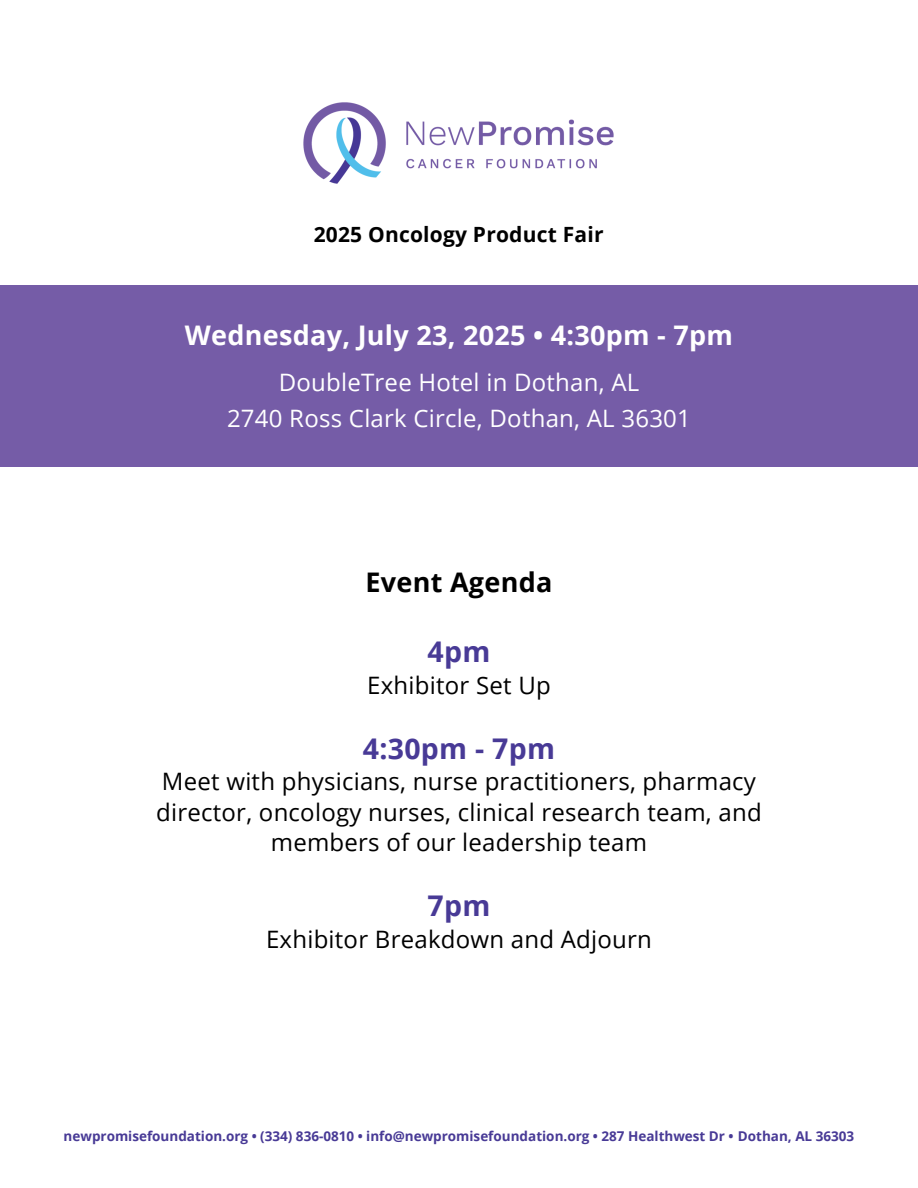
<style>
.page{position:relative;width:918px;height:1188px;background:#fff}
.page>*{position:absolute;margin:0;border:0;box-sizing:border-box;transform-origin:0 0}
.t1{font:700 28.5px "Open Sans";letter-spacing:.01em;color:#483a96}
.t2{font:700 27px "Open Sans";letter-spacing:.01em;color:#fff}
.t3{font:700 27px "Open Sans";letter-spacing:.01em;color:#000}
.t4{font:24px/30.3px "Open Sans";letter-spacing:.01em;color:#000;text-align:center}
.t5{font:24px/36px "Open Sans";letter-spacing:.01em;color:#fff;text-align:center}
.t6{font:700 21px "Open Sans";letter-spacing:.01em;color:#000}
.t7{font:700 13.5px "Open Sans";color:#483a96}
</style>
<div class="page">
<img style="left:303px;top:102px;width:311px;height:82px">
<div style="left:0;top:285px;width:918px;height:182px;background:#755ca7"></div>
<h2 class="t6" style="left:314px;top:219px;width:291px">2025 Oncology Product Fair</h2>
<h3 class="t2" style="left:185px;top:316px;width:550px">Wednesday, July 23, 2025 • 4:30pm - 7pm</h3>
<h3 class="t5" style="left:227px;top:363px;width:465px">DoubleTree Hotel in Dothan, AL<br>2740 Ross Clark Circle, Dothan, AL 36301</h3>
<p class="t3" style="left:366px;top:563px;width:188px">Event Agenda</p>
<h2 class="t1" style="left:428px;top:632px;width:64px">4pm</h2>
<h2 class="t4" style="left:367px;top:669px;width:185px">Exhibitor Set Up</h2>
<h2 class="t1" style="left:363px;top:729px;width:194px">4:30pm - 7pm</h2>
<h2 class="t4" style="left:156px;top:766px;width:607px">Meet with physicians, nurse practitioners, pharmacy director, oncology nurses, clinical research team, and members of our leadership team</h2>
<h2 class="t1" style="left:428px;top:886px;width:64px">7pm</h2>
<h2 class="t4" style="left:266px;top:923px;width:387px">Exhibitor Breakdown and Adjourn</h2>
<h1 class="t7" style="left:64px;top:1126px;width:792px">newpromisefoundation.org • (334) 836-0810 • info@newpromisefoundation.org • 287 Healthwest Dr • Dothan, AL 36303</h1>
</div>
